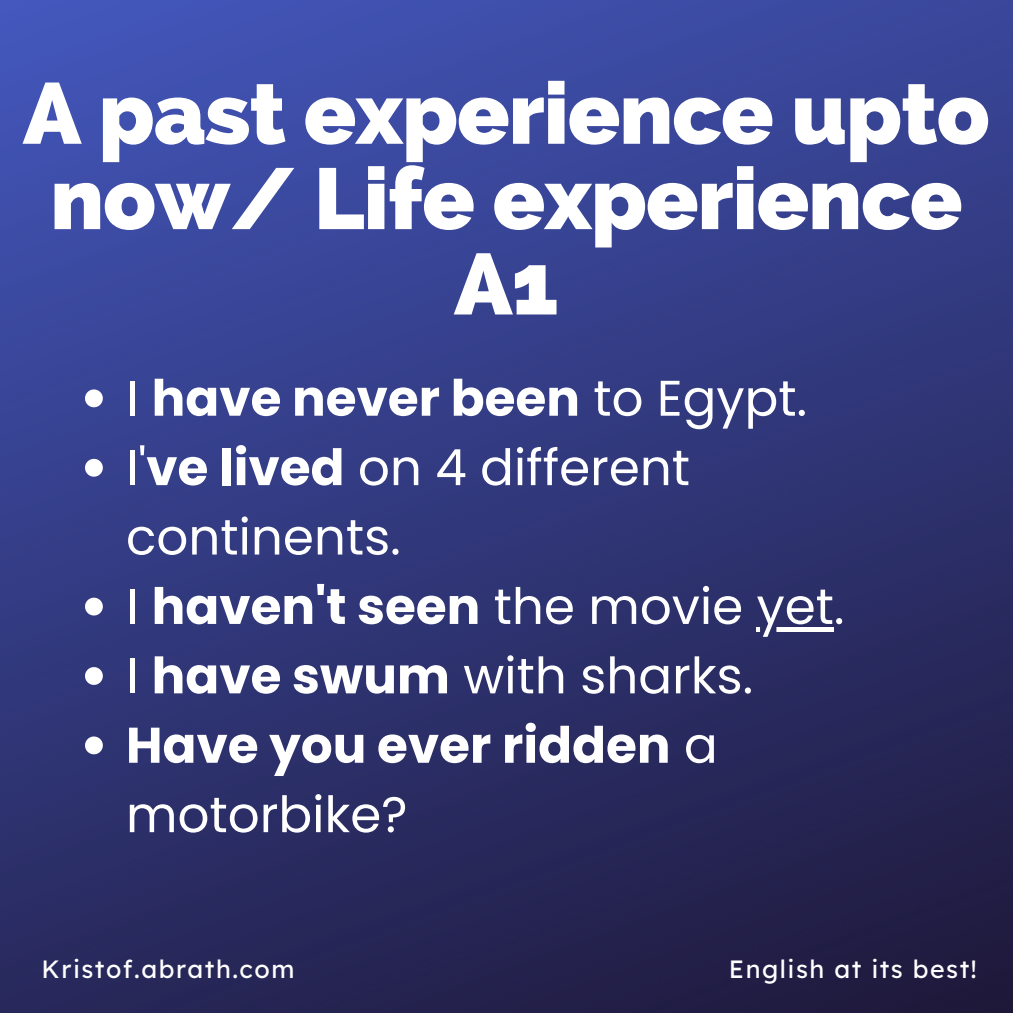
<style>
.page{position:relative;width:1013px;height:1013px;background:#fff}
.page>*{position:absolute;margin:0;border:0;box-sizing:border-box;transform-origin:0 0}
.t1{font:800 86.25px/85.2px "Raleway";letter-spacing:-.01em;color:#fff;text-align:center}
.t2{font:50px/69.4px "Poppins";color:#fff}
.t3{font:25px "Lexend Deca";letter-spacing:.06em;color:#fff}
.s1{font-weight:700}
</style>
<div class="page">
<img style="left:0;top:0;width:1012px;height:1012px">
<svg style="left:85px;top:389px;width:18px;height:18px"></svg>
<svg style="left:85px;top:459px;width:18px;height:17px"></svg>
<svg style="left:85px;top:597px;width:18px;height:18px"></svg>
<svg style="left:756px;top:626px;width:77px;height:5px"></svg>
<svg style="left:85px;top:667px;width:18px;height:18px"></svg>
<svg style="left:85px;top:736px;width:18px;height:18px"></svg>
<h1 class="t1" style="left:23px;top:71px;width:968px">A past experience upto now/ Life experience<br>A1</h1>
<p class="t2" style="left:126px;top:363px;width:720px">I <span class="s1">have never been</span> to Egypt.<br>I'<span class="s1">ve lived</span> on 4 different continents.<br>I <span class="s1">haven't seen</span> the movie yet.<br>I <span class="s1">have swum</span> with sharks.<br><span class="s1">Have you ever ridden</span> a motorbike?</p>
<p class="t3" style="left:42px;top:953px;width:254px">Kristof.abrath.com</p>
<p class="t3" style="left:729px;top:953px;width:249px">English at its best!</p>
</div>
